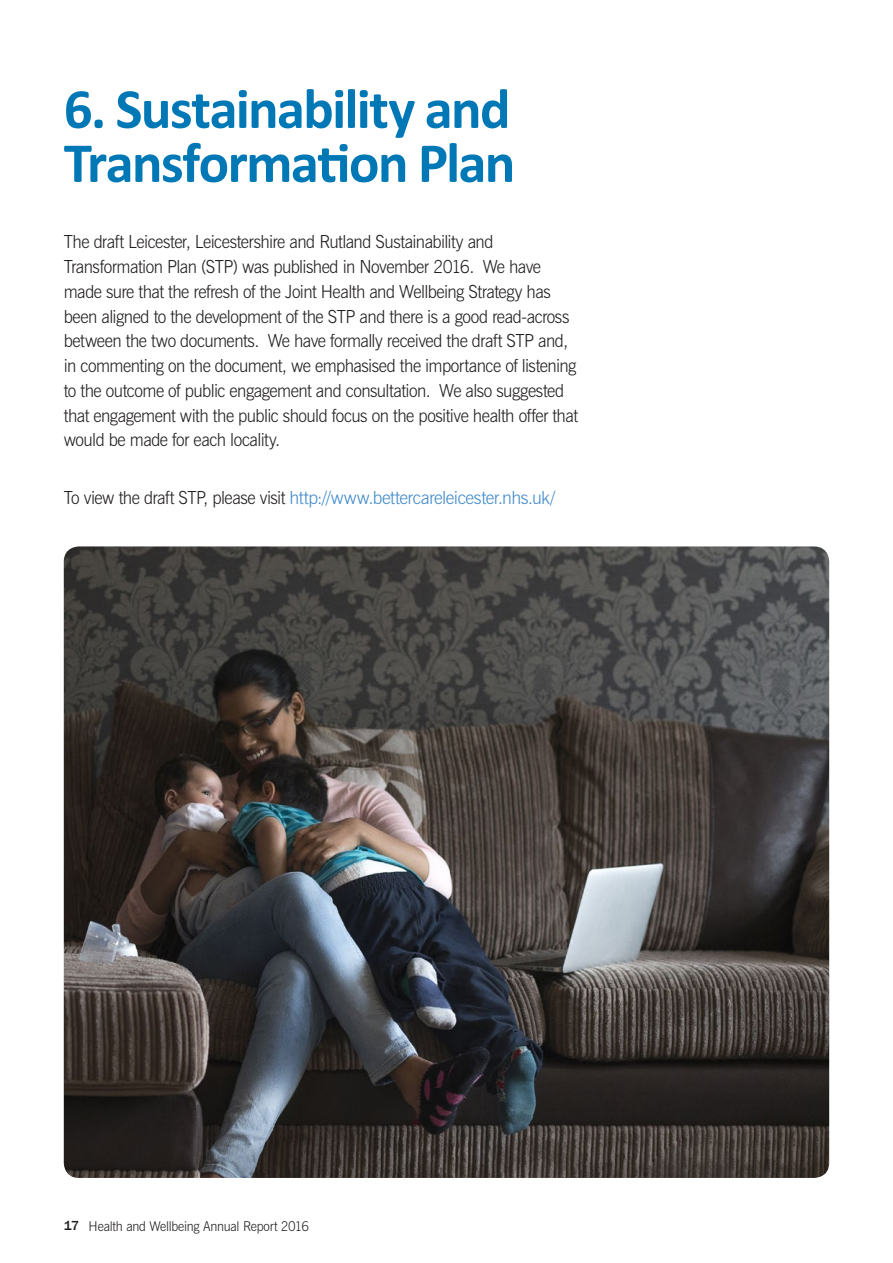
<style>
.page{position:relative;width:893px;height:1263px;background:#fff}
.page>*{position:absolute;margin:0;border:0;box-sizing:border-box;transform-origin:0 0}
.Body{font:700 57px/54px "Calibri";letter-spacing:-.03em;color:#0078b6}
.Body-2{font:300 18px/24.8px "News Gothic BT";letter-spacing:-.03em;color:#231f20;scale:.95 1}
.Body-3{font:300 18px "News Gothic BT";letter-spacing:-.03em;color:#428bca}
.t1{font:300 13.5px "News Gothic BT";letter-spacing:-.02em;color:#231f20;scale:.95 1}
.s1{color:#231f20}
.s2{font-family:"Franklin Gothic";font-weight:500}
</style>
<div class="page">
<img style="left:64px;top:546px;width:765px;height:632px">
<p class="Body" style="left:64px;top:82px;width:453px">6. Sustainability and<br>Transformation Plan</p>
<p class="Body-2" style="left:64px;top:229px;width:543px">The draft Leicester, Leicestershire and Rutland Sustainability and Transformation Plan (STP) was published in November 2016. We have made sure that the refresh of the Joint Health and Wellbeing Strategy has been aligned to the development of the STP and there is a good read-across between the two documents. We have formally received the draft STP and, in commenting on the document, we emphasised the importance of listening to the outcome of public engagement and consultation. We also suggested that engagement with the public should focus on the positive health offer that would be made for each locality.</p>
<p class="Body-3" style="left:64px;top:487px;width:493px"><span class="s1">To view the draft STP, please visit</span> http://www.bettercareleicester.nhs.uk/</p>
<p class="t1" style="left:64px;top:1218px;width:260px"><span class="s2">17</span> Health and Wellbeing Annual Report 2016</p>
</div>
